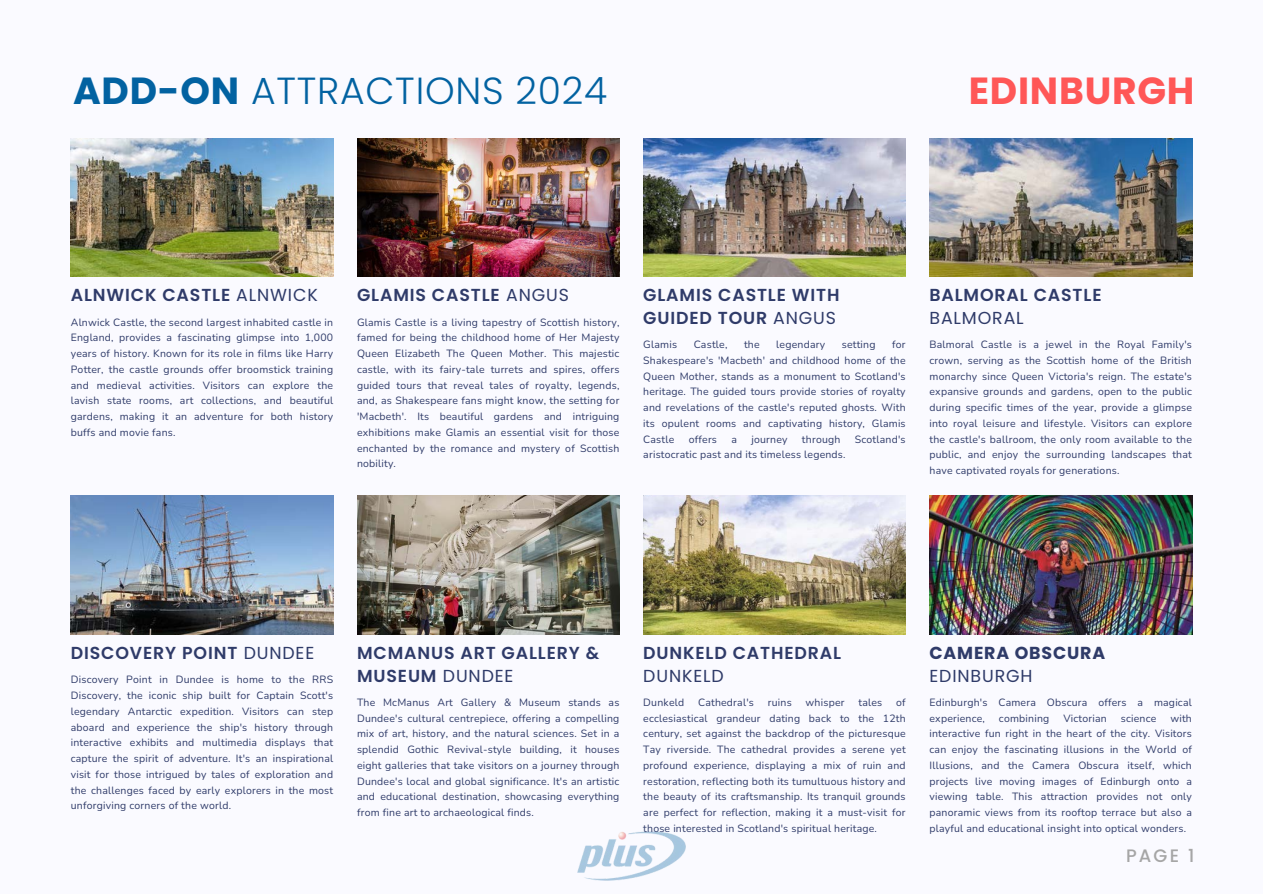
<style>
.page{position:relative;width:1263px;height:894px;background:#fff}
.page>*{position:absolute;margin:0;border:0;box-sizing:border-box;transform-origin:0 0}
.t1{font:300 37.65px "Poppins";letter-spacing:.02em;color:#0262a1}
.t2{font:700 37.65px "Poppins";letter-spacing:.02em;color:#ff5757}
.t3{font:500 18px "Poppins";color:#a6a6a6}
.t4{font:600 17.4px/22.5px "Poppins";letter-spacing:.05em;color:#2f3b69}
.t5{font:700 17.4px/22.5px "Poppins";letter-spacing:.05em;color:#2f3b69}
.t6{font:10.5px/15.8px "Nunito";letter-spacing:.02em;color:#2f3b69;text-align:justify}
.s1{font-weight:700}
.s2{font-weight:400}
</style>
<div class="page">
<div style="left:0;top:0;width:1263px;height:893px;background:#fafaff"></div>
<img style="left:577px;top:831px;width:108px;height:50px">
<img style="left:71px;top:138px;width:262px;height:139px">
<img style="left:357px;top:138px;width:263px;height:139px">
<img style="left:929px;top:138px;width:263px;height:139px">
<img style="left:71px;top:496px;width:262px;height:138px">
<img style="left:357px;top:496px;width:263px;height:138px">
<img style="left:643px;top:496px;width:263px;height:138px">
<img style="left:929px;top:496px;width:263px;height:138px">
<img style="left:643px;top:138px;width:263px;height:139px">
<p class="t1" style="left:73px;top:64px;width:536px"><span class="s1">ADD-ON</span> ATTRACTIONS 2024</p>
<p class="t2" style="left:969px;top:64px;width:227px">EDINBURGH</p>
<p class="t4" style="left:71px;top:284px;width:248px">ALNWICK CASTLE <span class="s2">ALNWICK</span></p>
<p class="t6" style="left:71px;top:314px;width:264px">Alnwick Castle, the second largest inhabited castle in England, provides a fascinating glimpse into 1,000 years of history. Known for its role in films like Harry Potter, the castle grounds offer broomstick training and medieval activities. Visitors can explore the lavish state rooms, art collections, and beautiful gardens, making it an adventure for both history buffs and movie fans.</p>
<p class="t4" style="left:357px;top:284px;width:213px">GLAMIS CASTLE <span class="s2">ANGUS</span></p>
<p class="t6" style="left:357px;top:314px;width:264px">Glamis Castle is a living tapestry of Scottish history, famed for being the childhood home of Her Majesty Queen Elizabeth The Queen Mother. This majestic castle, with its fairy-tale turrets and spires, offers guided tours that reveal tales of royalty, legends, and, as Shakespeare fans might know, the setting for 'Macbeth'. Its beautiful gardens and intriguing exhibitions make Glamis an essential visit for those enchanted by the romance and mystery of Scottish nobility.</p>
<p class="t4" style="left:643px;top:284px;width:198px">GLAMIS CASTLE WITH<br>GUIDED TOUR <span class="s2">ANGUS</span></p>
<p class="t6" style="left:643px;top:336px;width:35px">Glamis</p>
<p class="t6" style="left:694px;top:336px;width:35px">Castle,</p>
<p class="t6" style="left:744px;top:336px;width:17px">the</p>
<p class="t6" style="left:776px;top:336px;width:50px">legendary</p>
<p class="t6" style="left:842px;top:336px;width:35px">setting</p>
<p class="t6" style="left:643px;top:336px;width:264px;text-indent:249px">for Shakespeare's 'Macbeth' and childhood home of the Queen Mother, stands as a monument to Scotland's heritage. The guided tours provide stories of royalty and revelations of the castle's reputed ghosts. With its opulent rooms and captivating history, Glamis Castle</p>
<p class="t6" style="left:689px;top:431px;width:30px">offers</p>
<p class="t6" style="left:731px;top:431px;width:7px">a</p>
<p class="t6" style="left:751px;top:431px;width:38px">journey</p>
<p class="t6" style="left:802px;top:431px;width:40px">through</p>
<p class="t6" style="left:855px;top:431px;width:52px">Scotland's</p>
<p class="t6" style="left:643px;top:447px;width:204px">aristocratic past and its timeless legends.</p>
<p class="t4" style="left:929px;top:284px;width:174px">BALMORAL CASTLE<br><span class="s2">BALMORAL</span></p>
<p class="t6" style="left:929px;top:336px;width:264px">Balmoral Castle is a jewel in the Royal Family's crown, serving as the Scottish home of the British monarchy since Queen Victoria's reign. The estate's expansive grounds and gardens, open to the public during specific times of the year, provide a glimpse into royal leisure and lifestyle. Visitors can explore the castle's ballroom, the only room available to the public, and enjoy the surrounding landscapes that have captivated royals for generations.</p>
<p class="t4" style="left:71px;top:641px;width:245px">DISCOVERY POINT <span class="s2">DUNDEE</span></p>
<p class="t6" style="left:71px;top:672px;width:264px">Discovery Point in Dundee is home to the RRS Discovery, the iconic ship built for Captain Scott's legendary Antarctic expedition. Visitors can step aboard and experience the ship's history through interactive exhibits and multimedia displays that capture the spirit of adventure. It's an inspirational visit for those intrigued by tales of exploration and the challenges faced by early explorers in the most unforgiving corners of the world.</p>
<p class="t4" style="left:357px;top:641px;width:244px">MCMANUS ART GALLERY &amp;<br>MUSEUM <span class="s2">DUNDEE</span></p>
<p class="t6" style="left:357px;top:694px;width:264px">The McManus Art Gallery &amp; Museum stands as Dundee's cultural centrepiece, offering a compelling mix of art, history, and the natural sciences. Set in a splendid Gothic Revival-style building, it houses eight galleries that take visitors on a journey through Dundee's local and global significance. It's an artistic and educational destination, showcasing everything from fine art to archaeological finds.</p>
<p class="t4" style="left:643px;top:641px;width:199px">DUNKELD CATHEDRAL<br><span class="s2">DUNKELD</span></p>
<p class="t6" style="left:643px;top:694px;width:42px">Dunkeld</p>
<p class="t6" style="left:698px;top:694px;width:57px">Cathedral's</p>
<p class="t6" style="left:768px;top:694px;width:25px">ruins</p>
<p class="t6" style="left:806px;top:694px;width:40px">whisper</p>
<p class="t6" style="left:858px;top:694px;width:25px">tales</p>
<p class="t6" style="left:643px;top:694px;width:264px;text-indent:253px">of ecclesiastical grandeur dating back to the 12th century, set against the backdrop of the picturesque Tay riverside. The cathedral provides a serene yet profound experience, displaying a mix of ruin and restoration, reflecting both its tumultuous history and the beauty of its craftsmanship. Its tranquil grounds are perfect for reflection, making it a must-visit for those interested in Scotland's spiritual heritage.</p>
<p class="t5" style="left:929px;top:641px;width:177px">CAMERA OBSCURA<br><span class="s2">EDINBURGH</span></p>
<p class="t6" style="left:929px;top:694px;width:264px">Edinburgh's Camera Obscura offers a magical experience,</p>
<p class="t6" style="left:929px;top:710px;width:264px;text-indent:241px">with interactive fun right in the heart of the city. Visitors can enjoy the fascinating illusions in the World of Illusions, and the Camera Obscura itself, which projects live moving images of Edinburgh onto a viewing table. This attraction provides not only panoramic views from its rooftop terrace but also a playful and educational insight into optical wonders.</p>
<p class="t6" style="left:999px;top:710px;width:52px">combining</p>
<p class="t6" style="left:1063px;top:710px;width:45px">Victorian</p>
<p class="t6" style="left:1121px;top:710px;width:37px">science</p>
<p class="t3" style="left:1126px;top:843px;width:70px">PAGE 1</p>
</div>
